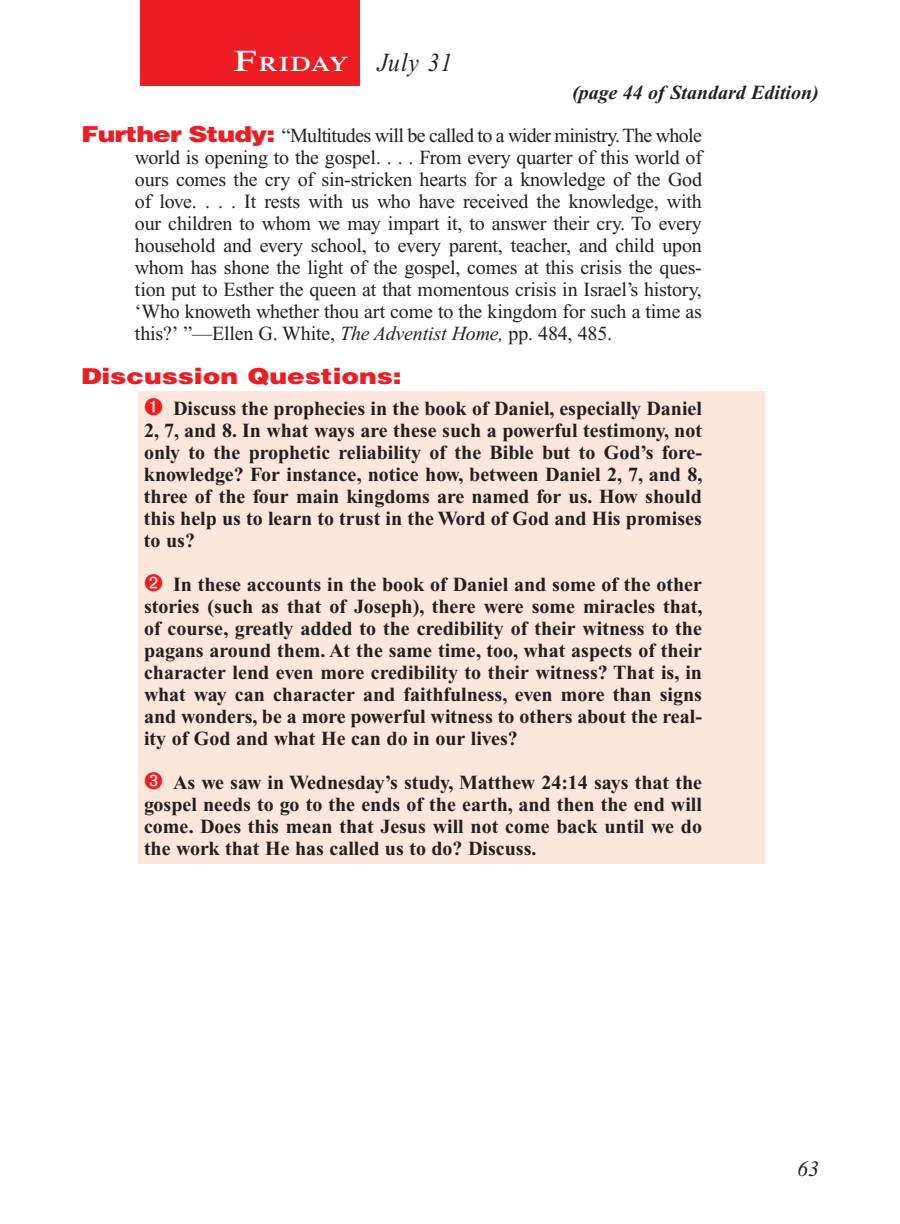
<style>
.page{position:relative;width:900px;height:1224px;background:#fff}
.page>*{position:absolute;margin:0;border:0;box-sizing:border-box;transform-origin:0 0}
.Lesson_Dates{font:italic 26px "Times New Roman PS Std";letter-spacing:.045em;color:#231f20;scale:.9 1}
.Question{font:900 22px "Helvetica LT Std";color:#ee1d23;scale:1.2 1}
.t1{font:italic 22px "Times New Roman PS Std";color:#231f20}
.Daily_Header{font:600 21px "Times NRMT Std";letter-spacing:.035em;color:#fff;scale:1.1 1}
.Numbered_Bullet_List{font:700 20px/22px "Times New Roman PS Std";color:#231f20;text-align:justify}
.Question_NO_SB{font:20px/22px "Times New Roman PS Std";letter-spacing:-.01em;color:#231f20;text-align:justify}
.Page_from_SE{font:italic 700 20px "Times New Roman PS Std";color:#231f20}
.s1{font-size:30px}
.s2{font-family:"Helvetica LT Std";font-weight:900;font-size:22px;color:#ee1d23}
.s3{font-style:italic}
</style>
<div class="page">
<div style="left:140px;top:0;width:220px;height:85px;background:#ee1d23"></div>
<div style="left:139px;top:392px;width:626px;height:472px;background:#fde7dc"></div>
<p class="Daily_Header" style="left:234px;top:52px;width:106px"><span class="s1">F</span>riday</p>
<p class="Lesson_Dates" style="left:378px;top:48px;width:85px">July 31</p>
<p class="Page_from_SE" style="left:572px;top:82px;width:248px">(page 44 of Standard Edition)</p>
<p class="Question_NO_SB" style="left:135px;top:124px;width:569px;text-indent:-54px"><span class="s2">Further Study:</span> “Multitudes will be called to a wider ministry. The whole world is opening to the gospel. . . . From every quarter of this world of ours comes the cry of sin-stricken hearts for a knowledge of the God of love. . . . It rests with us who have received the knowledge, with our children to whom we may impart it, to answer their cry. To every household and every school, to every parent, teacher, and child upon whom has shone the light of the gospel, comes at this crisis the ques&shy;tion put to Esther the queen at that momentous crisis in Israel’s history, ‘Who knoweth whether thou art come to the kingdom for such a time as this?’ ”—Ellen G. White, <span class="s3">The Adventist Home,</span> pp. 484, 485.</p>
<p class="Question" style="left:81px;top:362px;width:269px">Discussion Questions:</p>
<p class="Numbered_Bullet_List" style="left:144px;top:397px;width:560px;text-indent:29px">Discuss the prophecies in the book of Daniel, especially Daniel 2, 7, and 8. In what ways are these such a powerful testimony, not only to the prophetic reliability of the Bible but to God’s fore&shy;knowledge? For instance, notice how, between Daniel 2, 7, and 8, three of the four main kingdoms are named for us. How should this help us to learn to trust in the Word of God and His promises to us?</p>
<p class="Numbered_Bullet_List" style="left:144px;top:573px;width:560px;text-indent:29px">In these accounts in the book of Daniel and some of the other stories (such as that of Joseph), there were some miracles that, of course, greatly added to the credibility of their witness to the pagans around them. At the same time, too, what aspects of their character lend even more credibility to their witness? That is, in what way can character and faithfulness, even more than signs and wonders, be a more powerful witness to others about the real&shy;ity of God and what He can do in our lives?</p>
<p class="Numbered_Bullet_List" style="left:144px;top:771px;width:560px;text-indent:29px">As we saw in Wednesday’s study, Matthew 24:14 says that the gospel needs to go to the ends of the earth, and then the end will come. Does this mean that Jesus will not come back until we do the work that He has called us to do? Discuss.</p>
<p class="t1" style="left:797px;top:1157px;width:23px">63</p>
</div>
